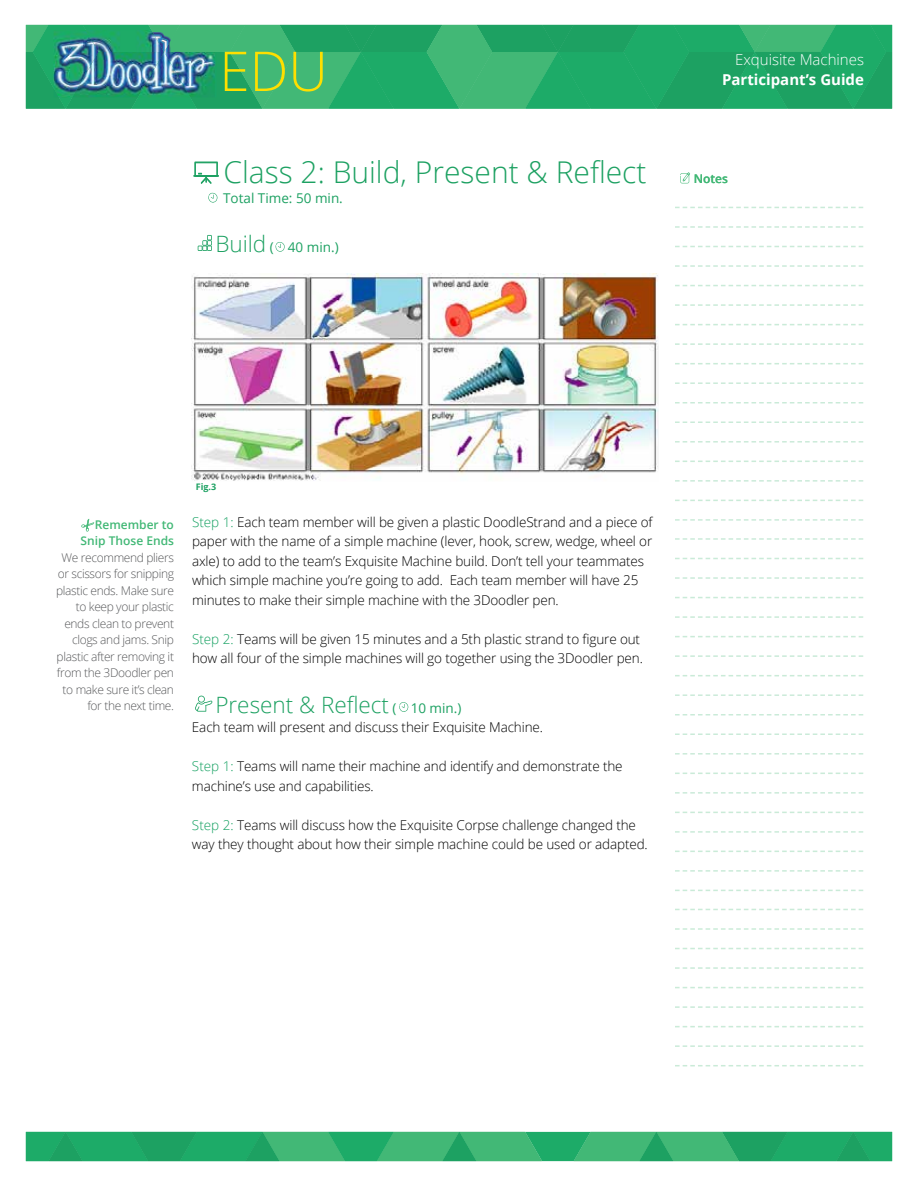
<style>
.page{position:relative;width:918px;height:1188px;background:#fff}
.page>*{position:absolute;margin:0;border:0;box-sizing:border-box;transform-origin:0 0}
.t1{font:300 54.9px "Open Sans";color:#fedf00}
.t2{font:300 30px "Open Sans";color:#1da162}
.t3{font:300 22.5px "Open Sans";color:#1da162}
.t4{font:700 15px "Open Sans";color:#fff}
.t5{font:300 15px "Open Sans";color:#fff}
.t6{font:300 13.5px/19.5px "Open Sans";letter-spacing:-.01em;color:#000}
.t7{font:13.5px "Open Sans";color:#1da162}
.t8{font:300 12px/16.5px "Open Sans";letter-spacing:-.03em;color:#58595b;text-align:right}
.t9{font:600 12px/16.5px "Open Sans";color:#42b876;text-align:right}
.t10{font:700 9px "Open Sans";color:#1da162}
.s1{font-weight:300;font-size:22.5px}
.s2{color:#13a060}
.s3{font-weight:400;font-size:13.5px}
</style>
<div class="page">
<svg style="left:26px;top:25px;width:866px;height:84px;background:#27ab6a"></svg>
<img style="left:98px;top:52px;width:118px;height:45px">
<img style="left:54px;top:30px;width:44px;height:67px">
<img style="left:86px;top:30px;width:130px;height:22px">
<img style="left:151px;top:30px;width:26px;height:22px">
<img style="left:138px;top:52px;width:52px;height:45px">
<svg style="left:26px;top:1132px;width:866px;height:29px;background:#2bad6c"></svg>
<svg style="left:680px;top:172px;width:10px;height:11px"></svg>
<svg style="left:675px;top:207px;width:188px;height:1px"></svg>
<svg style="left:675px;top:226px;width:188px;height:2px"></svg>
<svg style="left:675px;top:246px;width:188px;height:1px"></svg>
<svg style="left:675px;top:265px;width:188px;height:2px"></svg>
<svg style="left:675px;top:285px;width:188px;height:1px"></svg>
<svg style="left:675px;top:304px;width:188px;height:2px"></svg>
<svg style="left:675px;top:324px;width:188px;height:1px"></svg>
<svg style="left:675px;top:343px;width:188px;height:2px"></svg>
<svg style="left:675px;top:363px;width:188px;height:1px"></svg>
<svg style="left:675px;top:382px;width:188px;height:2px"></svg>
<svg style="left:675px;top:402px;width:188px;height:1px"></svg>
<svg style="left:675px;top:422px;width:188px;height:1px"></svg>
<svg style="left:675px;top:441px;width:188px;height:2px"></svg>
<svg style="left:675px;top:461px;width:188px;height:1px"></svg>
<svg style="left:675px;top:480px;width:188px;height:2px"></svg>
<svg style="left:675px;top:500px;width:188px;height:1px"></svg>
<svg style="left:675px;top:519px;width:188px;height:2px"></svg>
<svg style="left:675px;top:538px;width:188px;height:2px"></svg>
<svg style="left:675px;top:558px;width:188px;height:1px"></svg>
<svg style="left:675px;top:577px;width:188px;height:2px"></svg>
<svg style="left:675px;top:597px;width:188px;height:1px"></svg>
<svg style="left:675px;top:616px;width:188px;height:2px"></svg>
<svg style="left:675px;top:636px;width:188px;height:1px"></svg>
<svg style="left:675px;top:655px;width:188px;height:2px"></svg>
<svg style="left:675px;top:675px;width:188px;height:1px"></svg>
<svg style="left:675px;top:694px;width:188px;height:2px"></svg>
<svg style="left:675px;top:714px;width:188px;height:1px"></svg>
<svg style="left:675px;top:734px;width:188px;height:1px"></svg>
<svg style="left:675px;top:753px;width:188px;height:2px"></svg>
<svg style="left:675px;top:773px;width:188px;height:1px"></svg>
<svg style="left:675px;top:792px;width:188px;height:2px"></svg>
<svg style="left:675px;top:812px;width:188px;height:1px"></svg>
<svg style="left:675px;top:831px;width:188px;height:2px"></svg>
<svg style="left:675px;top:851px;width:188px;height:1px"></svg>
<svg style="left:675px;top:870px;width:188px;height:2px"></svg>
<svg style="left:675px;top:890px;width:188px;height:1px"></svg>
<svg style="left:675px;top:909px;width:188px;height:1px"></svg>
<svg style="left:675px;top:928px;width:188px;height:2px"></svg>
<svg style="left:675px;top:948px;width:188px;height:1px"></svg>
<svg style="left:675px;top:967px;width:188px;height:2px"></svg>
<svg style="left:675px;top:987px;width:188px;height:1px"></svg>
<svg style="left:675px;top:1006px;width:188px;height:2px"></svg>
<svg style="left:675px;top:1026px;width:188px;height:1px"></svg>
<svg style="left:675px;top:1045px;width:188px;height:2px"></svg>
<svg style="left:675px;top:1065px;width:188px;height:1px"></svg>
<svg style="left:208px;top:193px;width:10px;height:10px"></svg>
<img style="left:192px;top:274px;width:467px;height:207px">
<svg style="left:193px;top:162px;width:26px;height:22px"></svg>
<svg style="left:275px;top:242px;width:10px;height:10px"></svg>
<svg style="left:399px;top:702px;width:9px;height:10px"></svg>
<svg style="left:195px;top:696px;width:17px;height:16px"></svg>
<svg style="left:198px;top:235px;width:14px;height:16px"></svg>
<svg style="left:81px;top:519px;width:13px;height:13px"></svg>
<h1 class="t1" style="left:219px;top:33px;width:110px">EDU</h1>
<p class="t5" style="left:735px;top:50px;width:130px">Exquisite Machines</p>
<p class="t4" style="left:722px;top:69px;width:143px">Participant’s Guide</p>
<h2 class="t2" style="left:224px;top:152px;width:425px">Class 2: Build, Present &amp; Reflect</h2>
<p class="t7" style="left:223px;top:189px;width:121px">Total Time: 50 min.</p>
<p class="t7" style="left:215px;top:238px;width:125px"><span class="s1">Build</span> ( 40 min.)</p>
<p class="t9" style="left:694px;top:170px;width:36px">Notes</p>
<p class="t9" style="left:81px;top:516px;width:95px">Remember to<br>Snip Those Ends</p>
<p class="t8" style="left:56px;top:549px;width:119px">We recommend pliers or scissors for snipping plastic ends. Make sure to keep your plastic ends clean to prevent clogs and jams. Snip plastic after removing it from the 3Doodler pen to make sure it’s clean for the next time.</p>
<p class="t10" style="left:196px;top:481px;width:22px">Fig.3</p>
<p class="t6" style="left:192px;top:512px;width:462px"><span class="s2">Step 1:</span> Each team member will be given a plastic DoodleStrand and a piece of paper with the name of a simple machine (lever, hook, screw, wedge, wheel or axle) to add to the team’s Exquisite Machine build. Don’t tell your teammates which simple machine you’re going to add. Each team member will have 25 minutes to make their simple machine with the 3Doodler pen.</p>
<p class="t6" style="left:192px;top:629px;width:452px"><span class="s2">Step 2:</span> Teams will be given 15 minutes and a 5th plastic strand to figure out how all four of the simple machines will go together using the 3Doodler pen.</p>
<h3 class="t3" style="left:215px;top:689px;width:248px">Present &amp; Reflect <span class="s3">( 10 min.)</span></h3>
<p class="t6" style="left:192px;top:717px;width:353px">Each team will present and discuss their Exquisite Machine.</p>
<p class="t6" style="left:192px;top:756px;width:432px"><span class="s2">Step 1:</span> Teams will name their machine and identify and demonstrate the machine’s use and capabilities.</p>
<p class="t6" style="left:192px;top:815px;width:457px"><span class="s2">Step 2:</span> Teams will discuss how the Exquisite Corpse challenge changed the way they thought about how their simple machine could be used or adapted.</p>
</div>
